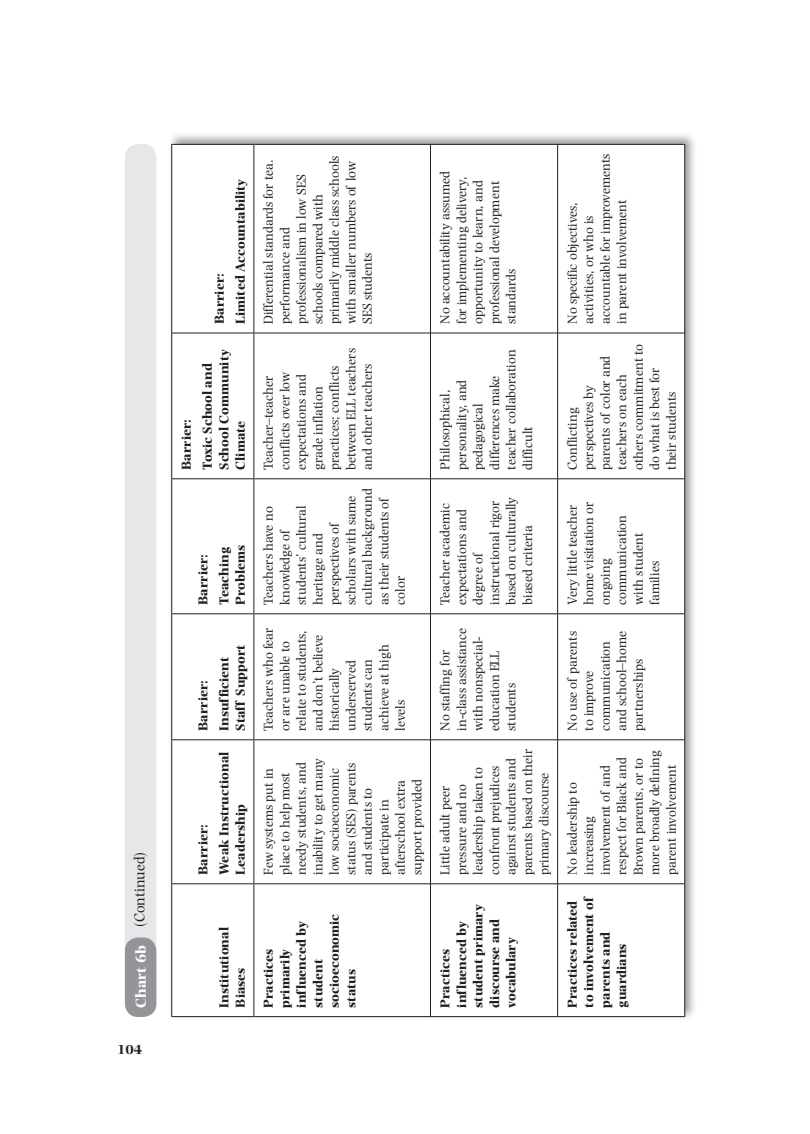
<style>
.page{position:relative;width:810px;height:1134px;background:#fff}
.page>*{position:absolute;margin:0;border:0;box-sizing:border-box;transform-origin:0 0}
.Figure_Number___Capt{font:15px "Photina";color:#231f20}
.Figure_Number___Capt-2{font:700 15px "Photina";color:#fff}
.Table_Text{font:13.5px/16.5px "Photina";color:#231f20}
.Column_Head{font:700 13.5px/16.5px "Photina";color:#231f20}
</style>
<div class="page">
<div style="left:168px;top:132px;width:530px;height:889px;background:#231f20;opacity:.45"></div>
<svg style="left:172px;top:145px;width:512px;height:871px"></svg>
<hr style="left:254px;top:1016px;width:176px;height:1px;background:#231f20">
<hr style="left:254px;top:883px;width:176px;height:1px;background:#231f20">
<hr style="left:254px;top:739px;width:176px;height:1px;background:#231f20">
<hr style="left:254px;top:613px;width:176px;height:1px;background:#231f20">
<hr style="left:254px;top:478px;width:176px;height:1px;background:#231f20">
<hr style="left:254px;top:333px;width:176px;height:1px;background:#231f20">
<hr style="left:254px;top:144px;width:176px;height:1px;background:#231f20">
<hr style="left:430px;top:884px;width:1px;height:133px;background:#231f20">
<hr style="left:431px;top:1016px;width:126px;height:1px;background:#231f20">
<hr style="left:430px;top:740px;width:1px;height:144px;background:#231f20">
<hr style="left:431px;top:883px;width:126px;height:1px;background:#231f20">
<hr style="left:430px;top:614px;width:1px;height:126px;background:#231f20">
<hr style="left:431px;top:739px;width:126px;height:1px;background:#231f20">
<hr style="left:430px;top:479px;width:1px;height:135px;background:#231f20">
<hr style="left:431px;top:613px;width:126px;height:1px;background:#231f20">
<hr style="left:430px;top:333px;width:1px;height:146px;background:#231f20">
<hr style="left:431px;top:478px;width:126px;height:1px;background:#231f20">
<hr style="left:430px;top:144px;width:1px;height:189px;background:#231f20">
<hr style="left:431px;top:333px;width:126px;height:1px;background:#231f20">
<hr style="left:431px;top:144px;width:126px;height:1px;background:#231f20">
<hr style="left:557px;top:884px;width:1px;height:133px;background:#231f20">
<hr style="left:558px;top:1016px;width:126px;height:1px;background:#231f20">
<hr style="left:557px;top:740px;width:1px;height:144px;background:#231f20">
<hr style="left:558px;top:883px;width:126px;height:1px;background:#231f20">
<hr style="left:557px;top:614px;width:1px;height:126px;background:#231f20">
<hr style="left:558px;top:739px;width:126px;height:1px;background:#231f20">
<hr style="left:557px;top:479px;width:1px;height:135px;background:#231f20">
<hr style="left:558px;top:613px;width:126px;height:1px;background:#231f20">
<hr style="left:557px;top:333px;width:1px;height:146px;background:#231f20">
<hr style="left:558px;top:478px;width:126px;height:1px;background:#231f20">
<hr style="left:557px;top:144px;width:1px;height:189px;background:#231f20">
<hr style="left:558px;top:333px;width:126px;height:1px;background:#231f20">
<hr style="left:558px;top:144px;width:126px;height:1px;background:#231f20">
<hr style="left:684px;top:884px;width:1px;height:133px;background:#231f20">
<hr style="left:684px;top:740px;width:1px;height:144px;background:#231f20">
<hr style="left:684px;top:614px;width:1px;height:126px;background:#231f20">
<hr style="left:684px;top:479px;width:1px;height:135px;background:#231f20">
<hr style="left:684px;top:333px;width:1px;height:146px;background:#231f20">
<hr style="left:684px;top:144px;width:1px;height:189px;background:#231f20">
<hr style="left:171px;top:884px;width:1px;height:133px;background:#231f20">
<hr style="left:172px;top:1016px;width:81px;height:1px;background:#231f20">
<hr style="left:171px;top:740px;width:1px;height:144px;background:#231f20">
<hr style="left:172px;top:883px;width:81px;height:1px;background:#231f20">
<hr style="left:171px;top:614px;width:1px;height:126px;background:#231f20">
<hr style="left:172px;top:739px;width:81px;height:1px;background:#231f20">
<hr style="left:171px;top:479px;width:1px;height:135px;background:#231f20">
<hr style="left:172px;top:613px;width:81px;height:1px;background:#231f20">
<hr style="left:171px;top:333px;width:1px;height:146px;background:#231f20">
<hr style="left:172px;top:478px;width:81px;height:1px;background:#231f20">
<hr style="left:171px;top:144px;width:1px;height:189px;background:#231f20">
<hr style="left:172px;top:333px;width:81px;height:1px;background:#231f20">
<hr style="left:172px;top:144px;width:81px;height:1px;background:#231f20">
<hr style="left:253px;top:884px;width:1px;height:133px;background:#231f20">
<hr style="left:253px;top:740px;width:1px;height:144px;background:#231f20">
<hr style="left:253px;top:614px;width:1px;height:126px;background:#231f20">
<hr style="left:253px;top:479px;width:1px;height:135px;background:#231f20">
<hr style="left:253px;top:333px;width:1px;height:146px;background:#231f20">
<hr style="left:253px;top:144px;width:1px;height:189px;background:#231f20">
<div style="left:125px;top:144px;width:31px;height:873px;background:#e6e7e9;border-radius:14px"></div>
<div style="left:125px;top:938px;width:31px;height:79px;background:#939598;border-radius:14px"></div>
<p class="Figure_Number___Capt" style="left:131px;top:927px;width:77px;rotate:-90deg">(Continued)</p>
<p class="Figure_Number___Capt-2" style="left:132px;top:1008px;width:64px;rotate:-90deg">Chart 6b</p>
<p class="Column_Head" style="left:117px;top:1041px;width:27px">104</p>
<p class="Column_Head" style="left:178px;top:470px;width:52px;rotate:-90deg">Barrier:</p>
<p class="Column_Head" style="left:211px;top:324px;width:52px;rotate:-90deg">Barrier:</p>
<p class="Column_Head" style="left:232px;top:324px;width:147px;rotate:-90deg">Limited Accountability</p>
<p class="Column_Head" style="left:199px;top:470px;width:122px;rotate:-90deg">Toxic School and<br>School Community<br>Climate</p>
<p class="Column_Head" style="left:195px;top:605px;width:52px;rotate:-90deg">Barrier:</p>
<p class="Column_Head" style="left:216px;top:605px;width:61px;rotate:-90deg">Teaching<br>Problems</p>
<p class="Column_Head" style="left:195px;top:731px;width:52px;rotate:-90deg">Barrier:</p>
<p class="Column_Head" style="left:195px;top:875px;width:52px;rotate:-90deg">Barrier:</p>
<p class="Column_Head" style="left:216px;top:731px;width:88px;rotate:-90deg">Insufficient<br>Staff Support</p>
<p class="Column_Head" style="left:216px;top:875px;width:125px;rotate:-90deg">Weak Instructional<br>Leadership</p>
<p class="Column_Head" style="left:216px;top:1008px;width:82px;rotate:-90deg">Institutional<br>Biases</p>
<p class="Table_Text" style="left:260px;top:324px;width:170px;rotate:-90deg">Differential standards for tea. performance and professionalism in low SES schools compared with primarily middle class schools with smaller numbers of low<br>SES students</p>
<p class="Table_Text" style="left:260px;top:470px;width:123px;rotate:-90deg">Teacher–teacher conflicts over low expectations and grade inflation practices; conflicts between ELL teachers and other teachers</p>
<p class="Table_Text" style="left:260px;top:605px;width:118px;rotate:-90deg">Teachers have no knowledge of students’ cultural heritage and perspectives of scholars with same cultural background as their students of color</p>
<p class="Table_Text" style="left:260px;top:731px;width:105px;rotate:-90deg">Teachers who fear or are unable to relate to students, and don’t believe historically underserved students can achieve at high levels</p>
<p class="Table_Text" style="left:260px;top:875px;width:118px;rotate:-90deg">Few systems put in place to help most needy students, and inability to get many low socioeconomic status (SES) parents and students to participate in afterschool extra support provided</p>
<p class="Column_Head" style="left:260px;top:1008px;width:95px;rotate:-90deg">Practices primarily influenced by student socioeconomic status</p>
<p class="Table_Text" style="left:437px;top:324px;width:155px;rotate:-90deg">No accountability assumed for implementing delivery, opportunity to learn, and professional development standards</p>
<p class="Table_Text" style="left:437px;top:470px;width:122px;rotate:-90deg">Philosophical, personality, and pedagogical differences make teacher collaboration difficult</p>
<p class="Table_Text" style="left:437px;top:605px;width:110px;rotate:-90deg">Teacher academic expectations and degree of instructional rigor based on culturally biased criteria</p>
<p class="Table_Text" style="left:437px;top:731px;width:104px;rotate:-90deg">No staffing for in-class assistance with nonspecial&shy;education ELL students</p>
<p class="Table_Text" style="left:437px;top:875px;width:127px;rotate:-90deg">Little adult peer pressure and no leadership taken to confront prejudices against students and parents based on their primary discourse</p>
<p class="Column_Head" style="left:437px;top:1008px;width:105px;rotate:-90deg">Practices influenced by student primary discourse and vocabulary</p>
<p class="Table_Text" style="left:564px;top:324px;width:172px;rotate:-90deg">No specific objectives, activities, or who is accountable for improvements in parent involvement</p>
<p class="Table_Text" style="left:564px;top:470px;width:128px;rotate:-90deg">Conflicting perspectives by parents of color and teachers on each others commitment to do what is best for their students</p>
<p class="Table_Text" style="left:564px;top:605px;width:105px;rotate:-90deg">Very little teacher home visitation or ongoing communication with student families</p>
<p class="Table_Text" style="left:564px;top:731px;width:101px;rotate:-90deg">No use of parents to improve communication and school–home partnerships</p>
<p class="Table_Text" style="left:564px;top:875px;width:126px;rotate:-90deg">No leadership to increasing involvement of and respect for Black and<br>Brown parents, or to more broadly defining parent involvement</p>
<p class="Column_Head" style="left:564px;top:1008px;width:112px;rotate:-90deg">Practices related to involvement of parents and guardians</p>
</div>
